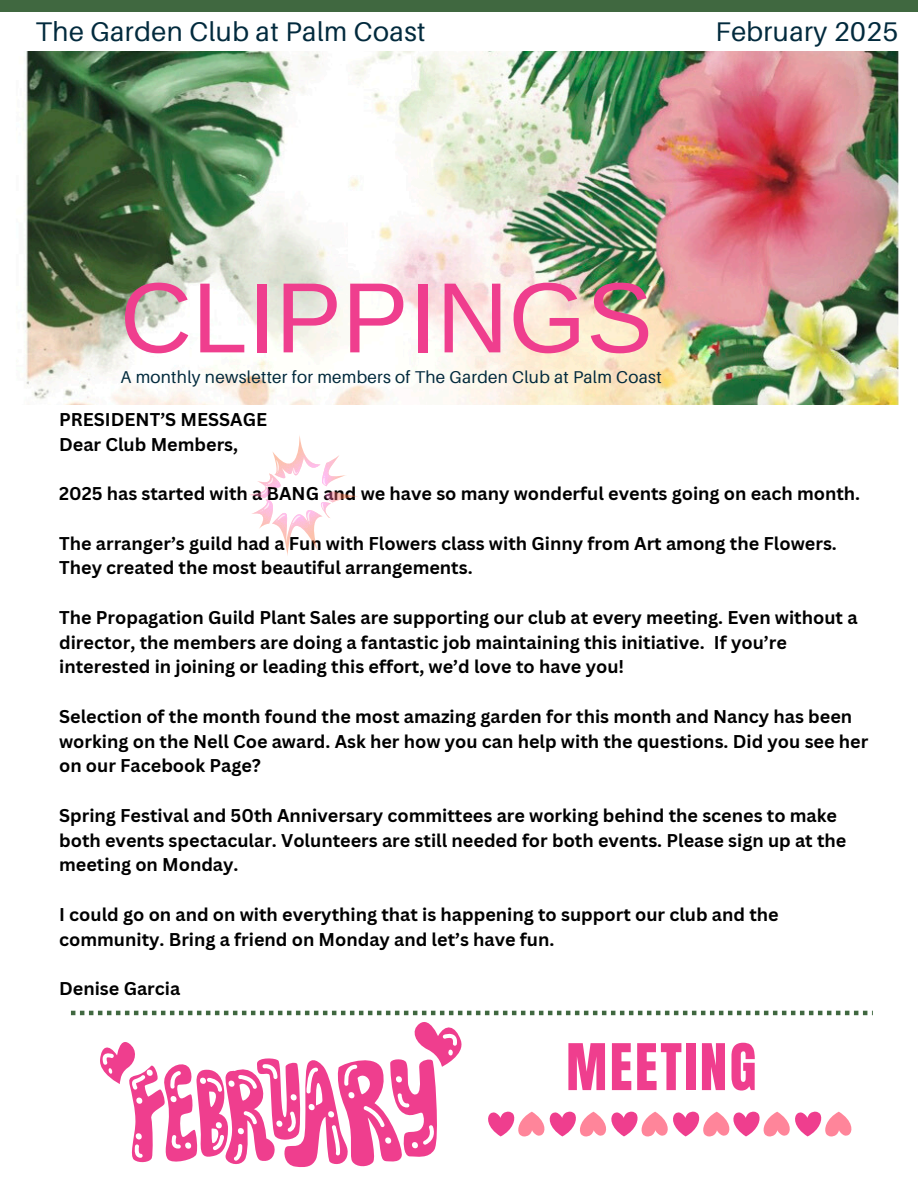
<style>
.page{position:relative;width:918px;height:1188px;background:#fff}
.page>*{position:absolute;margin:0;border:0;box-sizing:border-box;transform-origin:0 0}
.t1{font:99.9px "Arimo";color:#ef3e8e}
.t2{font:54.6px "Anton";letter-spacing:.05em;color:#ef3e8e}
.t3{font:27px "Aileron";letter-spacing:.015em;color:#022a3d}
.t4{font:700 18px/24.8px "Canva Sans";color:#000}
.t5{font:17.1px "Aileron";letter-spacing:.015em;color:#022a3d}
</style>
<div class="page">
<div style="left:0;top:0;width:918px;height:12px;background:#406840"></div>
<img style="left:24px;top:51px;width:875px;height:354px">
<svg style="left:71px;top:1011px;width:802px;height:156px"></svg>
<svg style="left:249px;top:436px;width:109px;height:120px"></svg>
<h4 class="t3" style="left:36px;top:15px;width:392px">The Garden Club at Palm Coast</h4>
<h4 class="t3" style="left:716px;top:15px;width:184px">February 2025</h4>
<h4 class="t1" style="left:120px;top:262px;width:534px">CLIPPINGS</h4>
<h4 class="t5" style="left:121px;top:367px;width:543px">A monthly newsletter for members of The Garden Club at Palm Coast</h4>
<h3 class="t4" style="left:59px;top:407px;width:209px">PRESIDENT’S MESSAGE<br>Dear Club Members,</h3>
<h3 class="t4" style="left:59px;top:481px;width:803px">2025 has started with a BANG and we have so many wonderful events going on each month.</h3>
<p class="t4" style="left:59px;top:530px;width:779px">The arranger’s guild had a Fun with Flowers class with Ginny from Art among the Flowers.<br>They created the most beautiful arrangements.</p>
<h1 class="t4" style="left:59px;top:605px;width:800px">The Propagation Guild Plant Sales are supporting our club at every meeting. Even without a director, the members are doing a fantastic job maintaining this initiative. If you’re interested in joining or leading this effort, we’d love to have you!</h1>
<p class="t4" style="left:59px;top:704px;width:811px">Selection of the month found the most amazing garden for this month and Nancy has been working on the Nell Coe award. Ask her how you can help with the questions. Did you see her on our Facebook Page?</p>
<h4 class="t4" style="left:59px;top:803px;width:789px">Spring Festival and 50th Anniversary committees are working behind the scenes to make both events spectacular. Volunteers are still needed for both events. Please sign up at the meeting on Monday.</h4>
<h4 class="t4" style="left:59px;top:902px;width:721px">I could go on and on with everything that is happening to support our club and the community. Bring a friend on Monday and let’s have fun.</h4>
<h4 class="t4" style="left:59px;top:976px;width:123px">Denise Garcia</h4>
<h4 class="t2" style="left:566px;top:1028px;width:191px">MEETING</h4>
</div>
